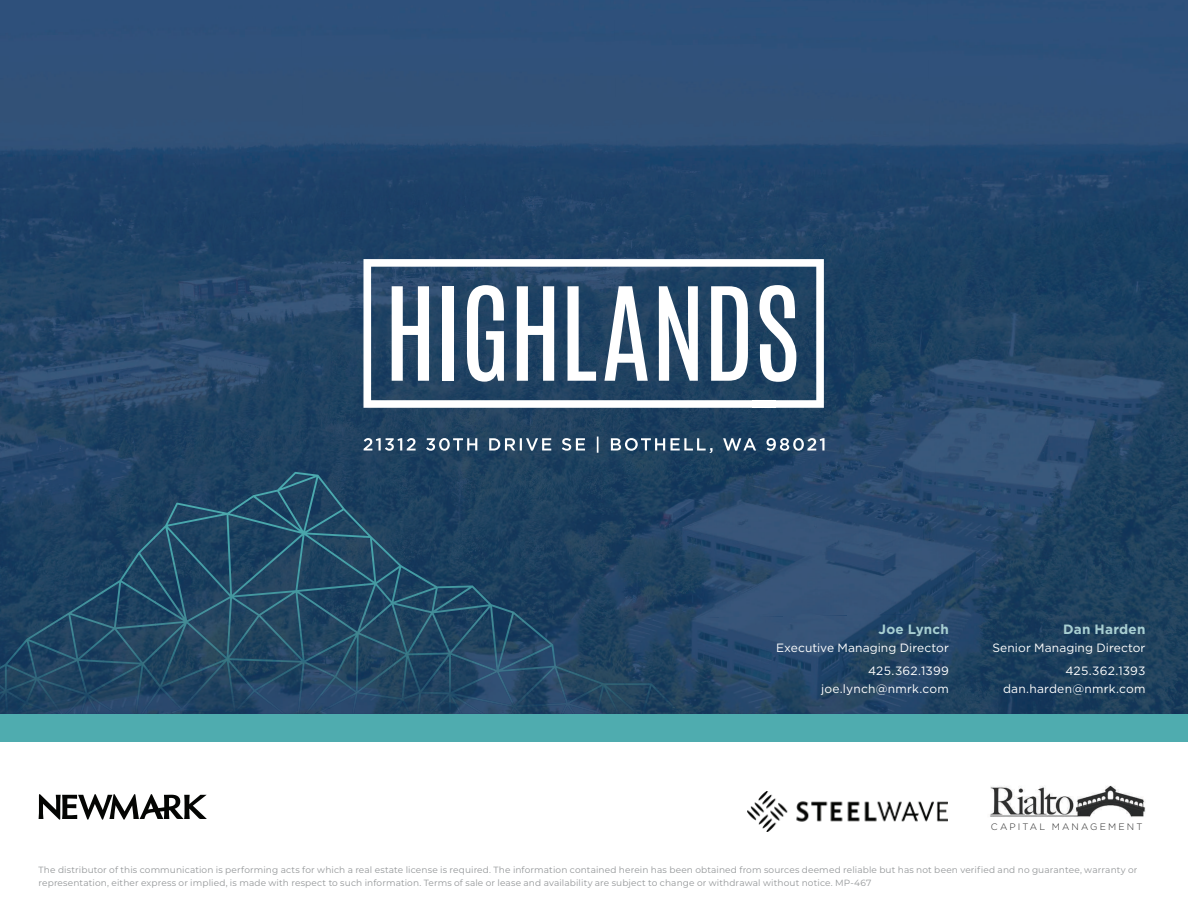
<style>
.page{position:relative;width:1188px;height:918px;background:#fff}
.page>*{position:absolute;margin:0;border:0;box-sizing:border-box;transform-origin:0 0}
.t1{font:700 13.5px "Gotham";letter-spacing:.015em;color:#a8cfd2}
.t2{font:12px/22.5px "Gotham";letter-spacing:.01em;color:#fff;text-align:right}
.t3{font:300 9.3px "Gotham";letter-spacing:.23em;color:#272727}
.t4{font:9px/13.5px "Montserrat";letter-spacing:.015em;color:#939698}
</style>
<div class="page">
<img style="left:0;top:0;width:300px;height:309px">
<img style="left:300px;top:0;width:314px;height:309px">
<img style="left:614px;top:0;width:313px;height:298px">
<img style="left:927px;top:0;width:261px;height:399px">
<img style="left:0;top:309px;width:306px;height:282px">
<img style="left:306px;top:304px;width:313px;height:309px">
<img style="left:619px;top:298px;width:319px;height:315px">
<img style="left:934px;top:399px;width:254px;height:315px">
<img style="left:524px;top:613px;width:416px;height:101px">
<img style="left:748px;top:791px;width:199px;height:40px">
<div style="left:0;top:714px;width:1188px;height:28px;background:#4facaf"></div>
<svg style="left:364px;top:437px;width:461px;height:16px;background:#526c84"></svg>
<svg style="left:363px;top:259px;width:461px;height:149px;fill:#234464"></svg>
<svg style="left:392px;top:286px;width:37px;height:95px"></svg>
<div style="left:443px;top:286px;width:11px;height:95px;background:#fff"></div>
<svg style="left:467px;top:285px;width:37px;height:97px"></svg>
<svg style="left:517px;top:286px;width:37px;height:95px"></svg>
<svg style="left:568px;top:286px;width:28px;height:95px"></svg>
<svg style="left:604px;top:286px;width:44px;height:95px"></svg>
<svg style="left:659px;top:286px;width:39px;height:95px"></svg>
<svg style="left:711px;top:286px;width:37px;height:95px"></svg>
<svg style="left:759px;top:285px;width:37px;height:97px"></svg>
<img style="left:154px;top:472px;width:213px;height:242px">
<img style="left:102px;top:536px;width:55px;height:178px">
<img style="left:363px;top:528px;width:57px;height:186px">
<img style="left:0;top:591px;width:105px;height:123px">
<img style="left:417px;top:574px;width:107px;height:140px">
<img style="left:522px;top:619px;width:55px;height:95px">
<img style="left:576px;top:673px;width:105px;height:41px">
<img style="left:990px;top:785px;width:155px;height:32px">
<svg style="left:39px;top:794px;width:168px;height:26px"></svg>
<h1 class="t1" style="left:878px;top:621px;width:72px">Joe Lynch</h1>
<h2 class="t2" style="left:776px;top:637px;width:174px">Executive Managing Director<br>425.362.1399</h2>
<h2 class="t2" style="left:821px;top:677px;width:129px">joe.lynch@nmrk.com</h2>
<h1 class="t1" style="left:1063px;top:621px;width:84px">Dan Harden</h1>
<h2 class="t2" style="left:992px;top:637px;width:155px">Senior Managing Director<br>425.362.1393</h2>
<h2 class="t2" style="left:1003px;top:677px;width:144px">dan.harden@nmrk.com</h2>
<p class="t3" style="left:991px;top:820px;width:153px">CAPITAL MANAGEMENT</p>
<p class="t4" style="left:39px;top:862px;width:1100px">The distributor of this communication is performing acts for which a real estate license is required. The information contained herein has been obtained from sources deemed reliable but has not been verified and no guarantee, warranty or representation, either express or implied, is made with respect to such information. Terms of sale or lease and availability are subject to change or withdrawal without notice. MP-467</p>
</div>
